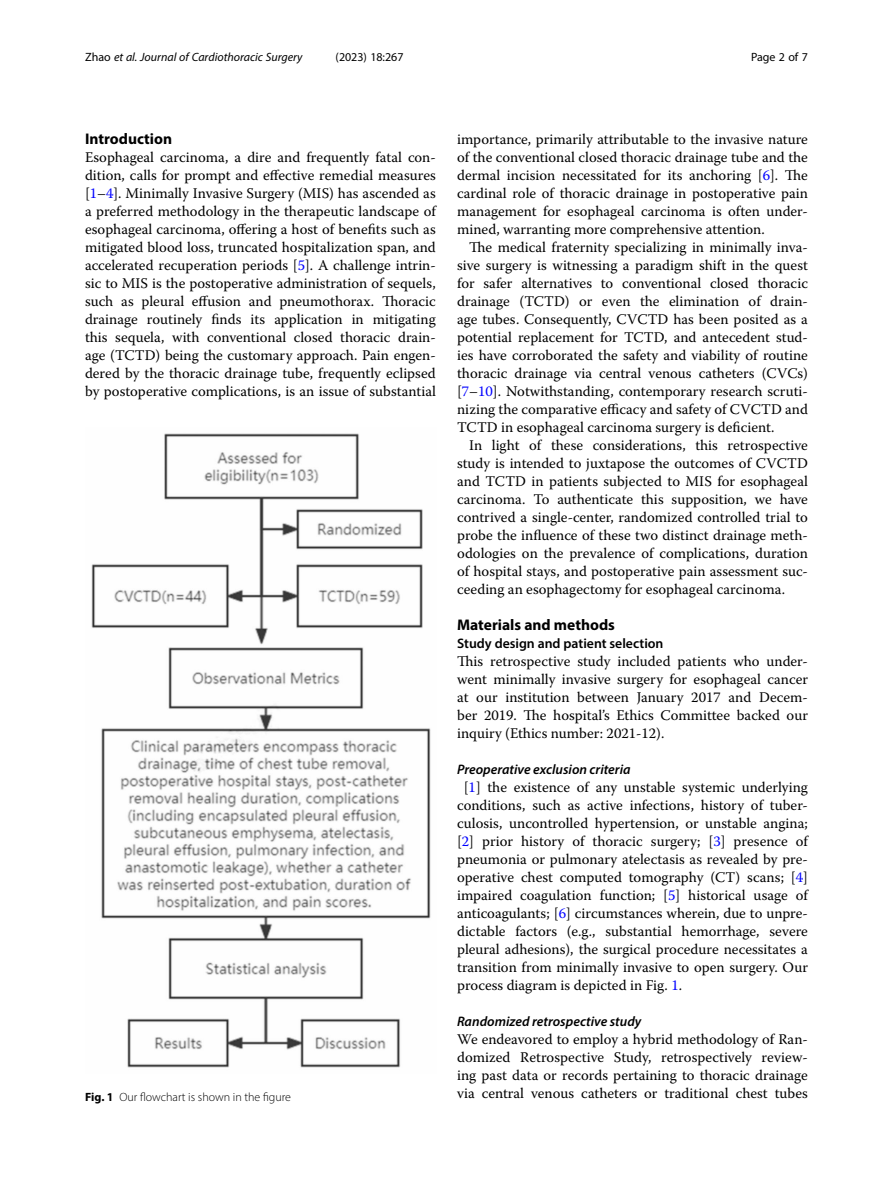
<style>
.page{position:relative;width:893px;height:1191px;background:#fff}
.page>*{position:absolute;margin:0;border:0;box-sizing:border-box;transform-origin:0 0}
.Head_1{font:700 15.45px "Myriad Pro";color:#000}
.Body_Text{font:14.7px/18px "Warnock Pro";color:#000;text-align:justify}
.Body_Text_Indent{font:14.7px/18px "Warnock Pro";color:#000;text-align:justify}
.Head_3{font:italic 600 13.8px "Myriad Pro";color:#000}
.Head_2_After_1{font:600 13.8px "Myriad Pro";color:#000}
.t1{font:italic 12px "Myriad Pro";color:#000}
.Figure_Caption{font:300 12px "Myriad Pro";color:#000}
.t2{font:12px "Myriad Pro";color:#000}
.s1{font-style:normal}
.s2{color:#00f}
.s3{font-weight:700}
</style>
<div class="page">
<img style="left:91px;top:433px;width:340px;height:635px">
<p class="t1" style="left:85px;top:50px;width:219px"><span class="s1">Zhao</span> et al. Journal of Cardiothoracic Surgery</p>
<p class="t2" style="left:336px;top:50px;width:70px">(2023) 18:267</p>
<p class="t2" style="left:751px;top:50px;width:58px">Page 2 of 7</p>
<p class="Head_1" style="left:85px;top:129px;width:89px">Introduction</p>
<p class="Body_Text" style="left:85px;top:148px;width:352px">Esophageal carcinoma, a dire and frequently fatal con&shy;dition, calls for prompt and effective remedial measures [<span class="s2">1</span>–<span class="s2">4</span>]. Minimally Invasive Surgery (MIS) has ascended as a preferred methodology in the therapeutic landscape of esophageal carcinoma, offering a host of benefits such as mitigated blood loss, truncated hospitalization span, and accelerated recuperation periods [<span class="s2">5</span>]. A challenge intrin&shy;sic to MIS is the postoperative administration of sequels, such as pleural effusion and pneumothorax. Thoracic drainage routinely finds its application in mitigating this sequela, with conventional closed thoracic drain&shy;age (TCTD) being the customary approach. Pain engen&shy;dered by the thoracic drainage tube, frequently eclipsed by postoperative complications, is an issue of substantial</p>
<p class="Body_Text" style="left:457px;top:130px;width:352px">importance, primarily attributable to the invasive nature of the conventional closed thoracic drainage tube and the dermal incision necessitated for its anchoring [<span class="s2">6</span>]. The cardinal role of thoracic drainage in postoperative pain management for esophageal carcinoma is often under&shy;mined, warranting more comprehensive attention.</p>
<p class="Body_Text_Indent" style="left:457px;top:238px;width:352px;text-indent:12px">The medical fraternity specializing in minimally inva&shy;sive surgery is witnessing a paradigm shift in the quest for safer alternatives to conventional closed thoracic drainage (TCTD) or even the elimination of drain&shy;age tubes. Consequently, CVCTD has been posited as a potential replacement for TCTD, and antecedent stud&shy;ies have corroborated the safety and viability of routine thoracic drainage via central venous catheters (CVCs) [<span class="s2">7</span>–<span class="s2">10</span>]. Notwithstanding, contemporary research scruti&shy;nizing the comparative efficacy and safety of CVCTD and TCTD in esophageal carcinoma surgery is deficient.</p>
<p class="Body_Text_Indent" style="left:457px;top:436px;width:352px;text-indent:12px">In light of these considerations, this retrospective study is intended to juxtapose the outcomes of CVCTD and TCTD in patients subjected to MIS for esophageal carcinoma. To authenticate this supposition, we have contrived a single-center, randomized controlled trial to probe the influence of these two distinct drainage meth&shy;odologies on the prevalence of complications, duration of hospital stays, and postoperative pain assessment suc&shy;ceeding an esophagectomy for esophageal carcinoma.</p>
<p class="Head_1" style="left:457px;top:615px;width:159px">Materials and methods</p>
<p class="Head_2_After_1" style="left:457px;top:635px;width:208px">Study design and patient selection</p>
<p class="Body_Text" style="left:457px;top:652px;width:352px">This retrospective study included patients who under&shy;went minimally invasive surgery for esophageal cancer at our institution between January 2017 and Decem&shy;ber 2019. The hospital’s Ethics Committee backed our inquiry (Ethics number: 2021-12).</p>
<p class="Head_3" style="left:457px;top:761px;width:175px">Preoperative exclusion criteria</p>
<p class="Body_Text" style="left:457px;top:778px;width:352px;text-indent:7px">[<span class="s2">1</span>] the existence of any unstable systemic underlying conditions, such as active infections, history of tuber&shy;culosis, uncontrolled hypertension, or unstable angina; [<span class="s2">2</span>] prior history of thoracic surgery; [<span class="s2">3</span>] presence of pneumonia or pulmonary atelectasis as revealed by pre&shy;operative chest computed tomography (CT) scans; [<span class="s2">4</span>] impaired coagulation function; [<span class="s2">5</span>] historical usage of anticoagulants; [<span class="s2">6</span>] circumstances wherein, due to unpre&shy;dictable factors (e.g., substantial hemorrhage, severe pleural adhesions), the surgical procedure necessitates a transition from minimally invasive to open surgery. Our process diagram is depicted in Fig. <span class="s2">1</span>.</p>
<p class="Head_3" style="left:457px;top:1013px;width:186px">Randomized retrospective study</p>
<p class="Body_Text" style="left:457px;top:1030px;width:352px">We endeavored to employ a hybrid methodology of Ran&shy;domized Retrospective Study, retrospectively review&shy;ing past data or records pertaining to thoracic drainage</p>
<p class="Figure_Caption" style="left:85px;top:1089px;width:207px"><span class="s3">Fig. 1</span> Our flowchart is shown in the figure</p>
<p class="Body_Text" style="left:457px;top:1084px;width:352px">via central venous catheters or traditional chest tubes</p>
</div>
